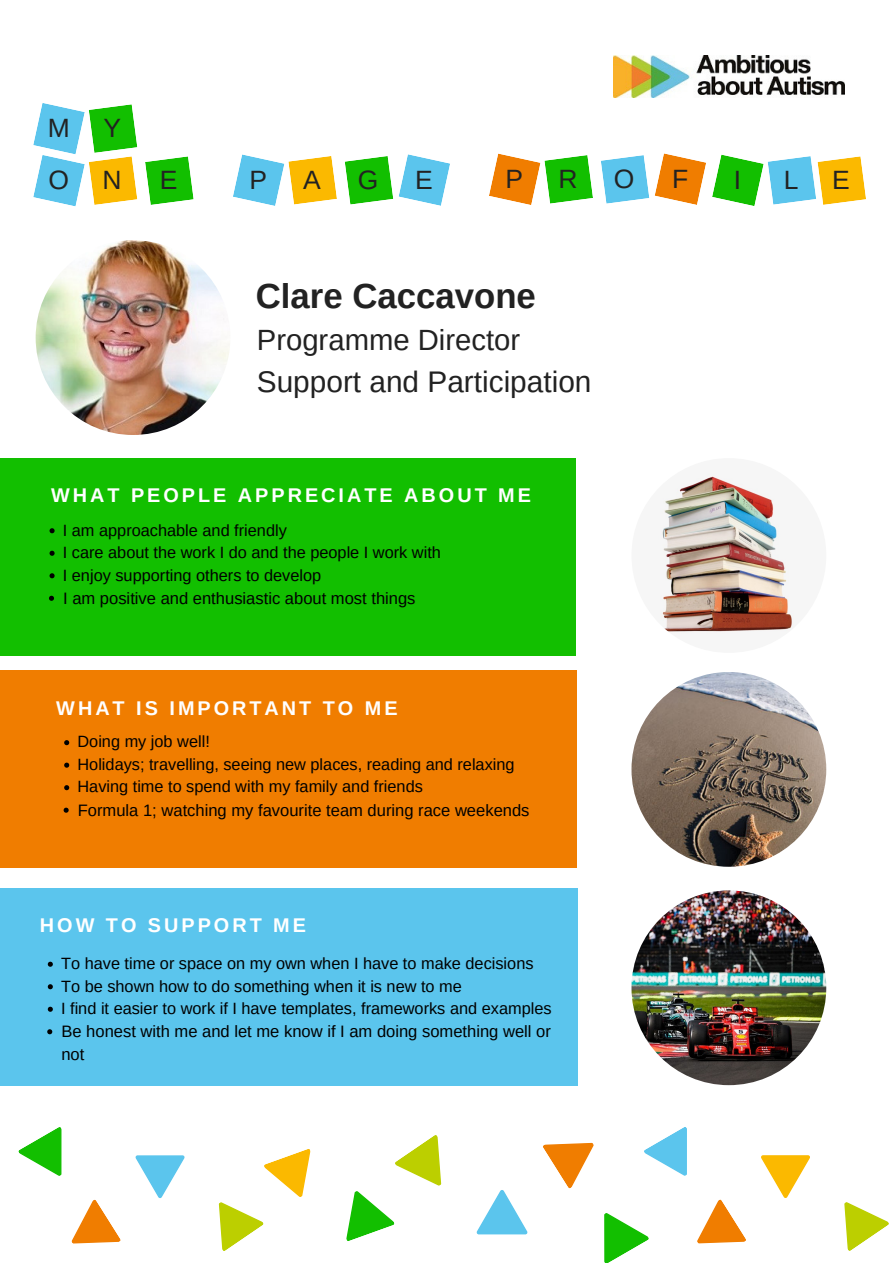
<style>
.page{position:relative;width:893px;height:1263px;background:#fff}
.page>*{position:absolute;margin:0;border:0;box-sizing:border-box;transform-origin:0 0}
.t1{font:700 34.72px "Arimo";color:#222}
.t2{font:29.78px "Arimo";color:#222}
.t3{font:29.25px "Arimo";color:#222}
.t4{font:26.47px "Arimo";color:#222}
.t5{font:700 19.88px "Arimo";letter-spacing:.15em;color:#fff}
.t6{font:16.58px/23.1px "Arimo";color:#000}
.t7{font:16.35px/22.5px "Arimo";color:#000}
</style>
<div class="page">
<div style="left:0;top:458px;width:575px;height:197px;background:#12bf00"></div>
<svg style="left:218px;top:1149px;width:93px;height:102px"></svg>
<svg style="left:136px;top:1155px;width:48px;height:43px"></svg>
<svg style="left:18px;top:1127px;width:44px;height:49px"></svg>
<svg style="left:71px;top:1199px;width:50px;height:45px"></svg>
<svg style="left:346px;top:1135px;width:96px;height:106px"></svg>
<svg style="left:477px;top:1190px;width:50px;height:44px"></svg>
<svg style="left:604px;top:1213px;width:45px;height:50px"></svg>
<svg style="left:543px;top:1142px;width:51px;height:47px"></svg>
<div style="left:0;top:888px;width:577px;height:197px;background:#5bc5ed"></div>
<svg style="left:844px;top:1202px;width:45px;height:49px"></svg>
<svg style="left:761px;top:1155px;width:49px;height:43px"></svg>
<svg style="left:644px;top:1127px;width:43px;height:49px"></svg>
<svg style="left:697px;top:1199px;width:49px;height:45px"></svg>
<svg style="left:50px;top:528px;width:5px;height:5px"></svg>
<svg style="left:50px;top:551px;width:5px;height:5px"></svg>
<svg style="left:50px;top:573px;width:5px;height:5px"></svg>
<svg style="left:49px;top:596px;width:5px;height:5px"></svg>
<div style="left:0;top:671px;width:576px;height:197px;background:#f07d00"></div>
<svg style="left:64px;top:740px;width:5px;height:5px"></svg>
<svg style="left:64px;top:763px;width:5px;height:5px"></svg>
<svg style="left:64px;top:785px;width:5px;height:5px"></svg>
<svg style="left:64px;top:808px;width:5px;height:5px"></svg>
<svg style="left:48px;top:962px;width:5px;height:5px"></svg>
<svg style="left:48px;top:984px;width:5px;height:5px"></svg>
<svg style="left:48px;top:1007px;width:5px;height:5px"></svg>
<svg style="left:47px;top:1029px;width:5px;height:5px"></svg>
<svg style="left:33px;top:103px;width:104px;height:103px"></svg>
<svg style="left:145px;top:156px;width:49px;height:49px"></svg>
<svg style="left:233px;top:154px;width:104px;height:52px"></svg>
<svg style="left:345px;top:154px;width:105px;height:52px"></svg>
<svg style="left:489px;top:154px;width:104px;height:51px"></svg>
<svg style="left:601px;top:153px;width:105px;height:52px"></svg>
<svg style="left:712px;top:155px;width:154px;height:51px"></svg>
<img style="left:613px;top:55px;width:231px;height:43px">
<img style="left:36px;top:240px;width:194px;height:195px;border-radius:50%">
<img style="left:631px;top:458px;width:195px;height:195px;border-radius:50%">
<img style="left:631px;top:672px;width:195px;height:195px;border-radius:50%">
<img style="left:631px;top:890px;width:195px;height:195px;border-radius:50%">
<h3 class="t4" style="left:48px;top:113px;width:24px">M</h3>
<h3 class="t4" style="left:103px;top:113px;width:19px">Y</h3>
<h3 class="t4" style="left:48px;top:165px;width:22px">O</h3>
<h3 class="t4" style="left:103px;top:165px;width:21px">N</h3>
<h3 class="t4" style="left:160px;top:165px;width:19px">E</h3>
<h3 class="t4" style="left:249px;top:165px;width:19px">P</h3>
<h3 class="t4" style="left:303px;top:165px;width:19px">A</h3>
<h3 class="t4" style="left:358px;top:165px;width:22px">G</h3>
<h3 class="t4" style="left:415px;top:165px;width:19px">E</h3>
<h3 class="t4" style="left:505px;top:164px;width:19px">P</h3>
<h3 class="t4" style="left:558px;top:164px;width:21px">R</h3>
<h3 class="t4" style="left:614px;top:164px;width:22px">O</h3>
<h3 class="t4" style="left:672px;top:164px;width:18px">F</h3>
<h3 class="t4" style="left:734px;top:165px;width:9px">I</h3>
<h3 class="t4" style="left:783px;top:165px;width:16px">L</h3>
<h3 class="t4" style="left:832px;top:165px;width:19px">E</h3>
<h1 class="t1" style="left:256px;top:276px;width:282px">Clare Caccavone</h1>
<h3 class="t3" style="left:257px;top:324px;width:265px">Programme Director</h3>
<h2 class="t2" style="left:257px;top:365px;width:336px">Support and Participation</h2>
<p class="t5" style="left:51px;top:484px;width:481px">WHAT PEOPLE APPRECIATE ABOUT ME</p>
<p class="t7" style="left:63px;top:519px;width:379px">I am approachable and friendly<br>I care about the work I do and the people I work with<br>I enjoy supporting others to develop</p>
<p class="t6" style="left:63px;top:586px;width:354px">I am positive and enthusiastic about most things</p>
<p class="t5" style="left:56px;top:697px;width:343px">WHAT IS IMPORTANT TO ME</p>
<p class="t7" style="left:77px;top:730px;width:438px">Doing my job well!<br>Holidays; travelling, seeing new places, reading and relaxing<br>Having time to spend with my family and friends</p>
<p class="t6" style="left:78px;top:798px;width:453px">Formula 1; watching my favourite team during race weekends</p>
<p class="t5" style="left:40px;top:914px;width:268px">HOW TO SUPPORT ME</p>
<p class="t7" style="left:61px;top:952px;width:492px">To have time or space on my own when I have to make decisions<br>To be shown how to do something when it is new to me<br>I find it easier to work if I have templates, frameworks and examples</p>
<p class="t6" style="left:61px;top:1020px;width:491px">Be honest with me and let me know if I am doing something well or not</p>
</div>
